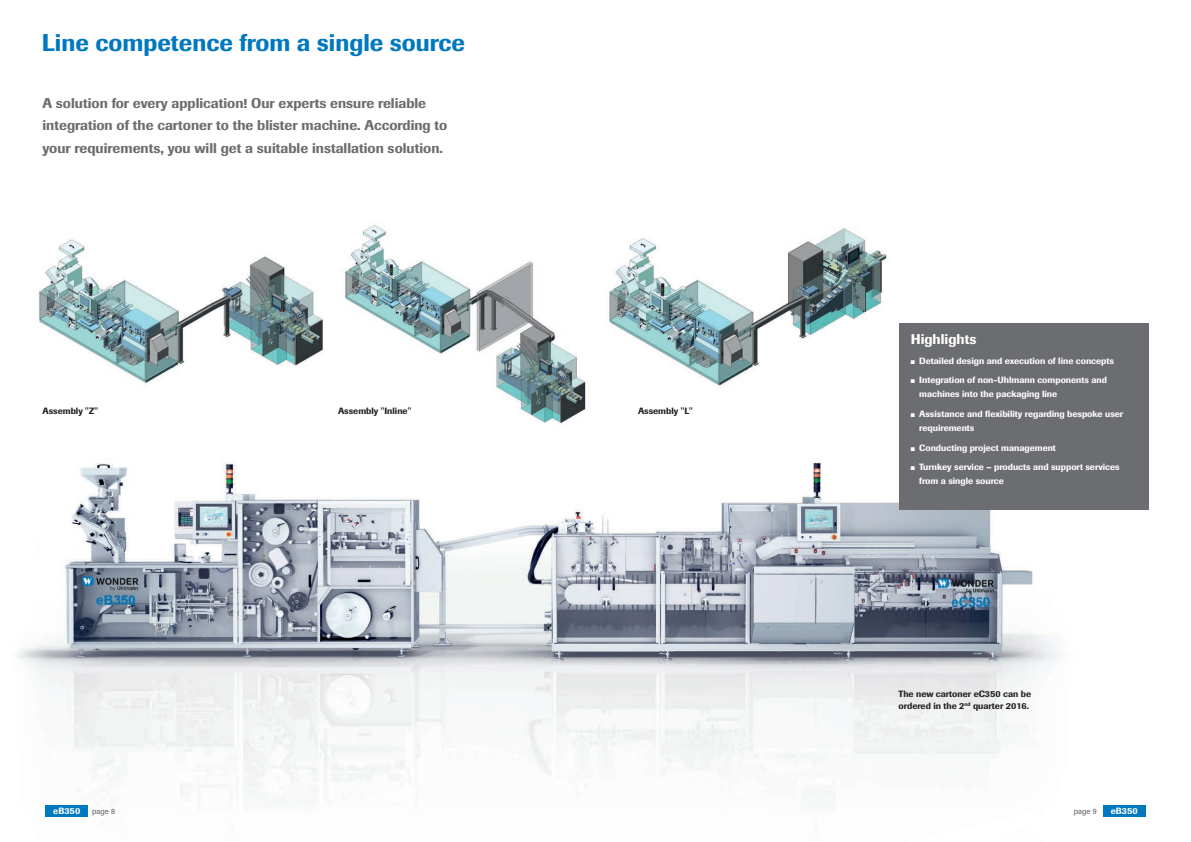
<style>
.page{position:relative;width:1191px;height:842px;background:#fff}
.page>*{position:absolute;margin:0;border:0;box-sizing:border-box;transform-origin:0 0}
.t1{font:500 24px "Imago";color:#0078c0}
.t2{font:500 14px/22.7px "Imago";color:#6c6d70}
.t3{font:500 14px "Imago";color:#fff}
.t4{font:500 9px/14px "Imago";color:#fff}
.t5{font:500 9px/11.3px "Imago";color:#231f20}
.t6{font:8px "Imago";color:#57585a}
</style>
<div class="page">
<img style="left:17px;top:459px;width:1042px;height:347px">
<img style="left:38px;top:239px;width:285px;height:146px">
<img style="left:345px;top:224px;width:241px;height:200px">
<img style="left:609px;top:228px;width:278px;height:159px">
<div style="left:899px;top:323px;width:249px;height:187px;background:#6c6d70"></div>
<div style="left:45px;top:806px;width:43px;height:11px;background:#0078c0"></div>
<div style="left:1103px;top:806px;width:42px;height:11px;background:#0078c0"></div>
<h1 class="t1" style="left:42px;top:28px;width:424px">Line competence from a single source</h1>
<h2 class="t2" style="left:43px;top:91px;width:406px">A solution for every application! Our experts ensure reliable integration of the cartoner to the blister machine. According to your requirements, you will get a suitable installation solution.</h2>
<p class="t5" style="left:43px;top:405px;width:57px">Assembly "Z"</p>
<p class="t5" style="left:338px;top:405px;width:75px">Assembly "Inline"</p>
<p class="t5" style="left:638px;top:405px;width:56px">Assembly "L"</p>
<h2 class="t3" style="left:910px;top:331px;width:67px">Highlights</h2>
<p class="t4" style="left:910px;top:353px;width:205px">■ Detailed design and execution of line concepts</p>
<p class="t4" style="left:919px;top:373px;width:189px;text-indent:-9px">■ Integration of non-Uhlmann components and machines into the packaging line</p>
<p class="t4" style="left:919px;top:407px;width:205px;text-indent:-9px">■ Assistance and flexibility regarding bespoke user requirements</p>
<p class="t4" style="left:910px;top:440px;width:147px">■ Conducting project management</p>
<p class="t4" style="left:919px;top:460px;width:202px;text-indent:-9px">■ Turnkey service – products and support services from a single source</p>
<p class="t5" style="left:898px;top:689px;width:134px">The new cartoner eC350 can be ordered in the 2<sup>nd</sup> quarter 2016.</p>
<p class="t4" style="left:53px;top:803px;width:28px">eB350</p>
<p class="t6" style="left:92px;top:806px;width:24px">page 8</p>
<p class="t6" style="left:1074px;top:806px;width:24px">page 9</p>
<p class="t4" style="left:1110px;top:803px;width:28px">eB350</p>
</div>
